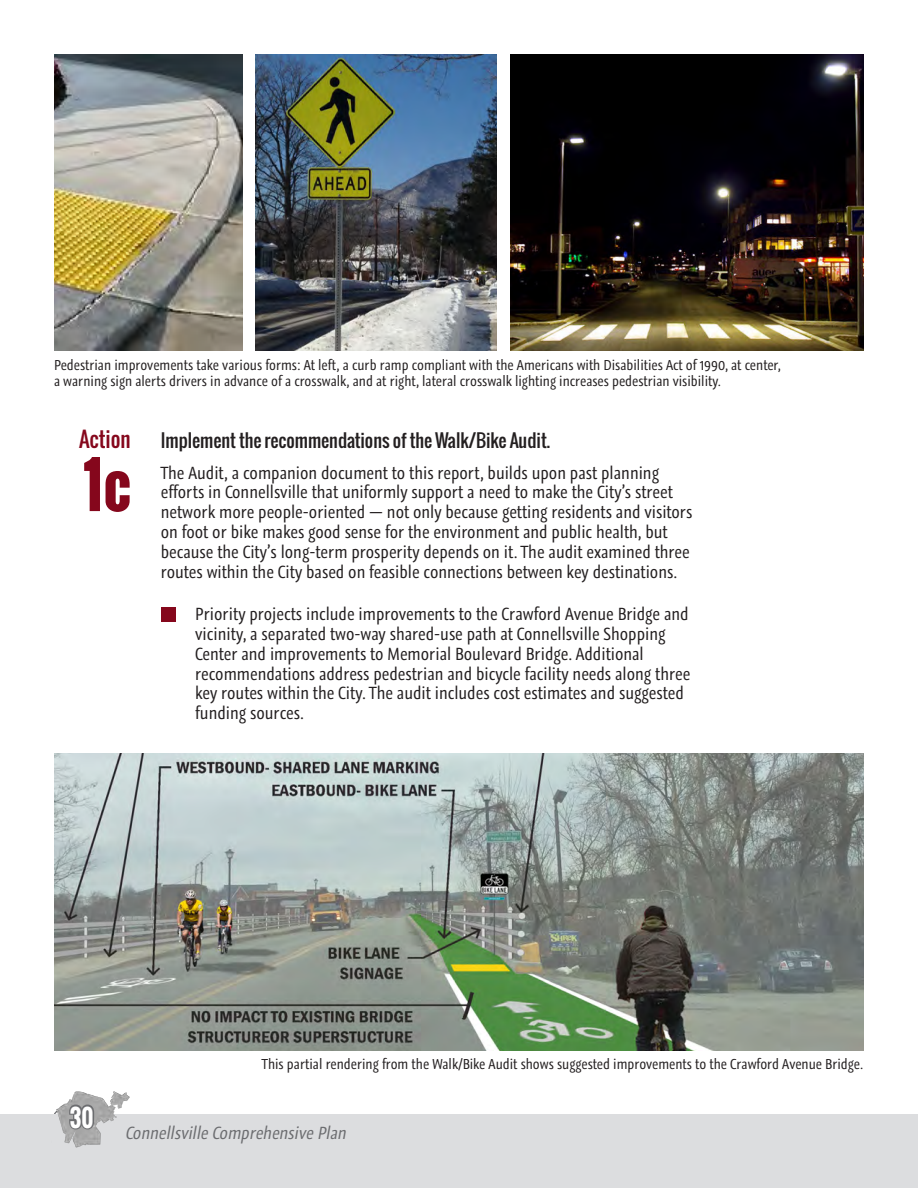
<style>
.page{position:relative;width:918px;height:1188px;background:#fff}
.page>*{position:absolute;margin:0;border:0;box-sizing:border-box;transform-origin:0 0}
.Subhead{font:700 61.5px "Oswald";color:#85071c}
.t1{font:700 24px "Oswald";color:#fff;scale:.9 1}
.Subhead-2{font:21px "Oswald";color:#85071c}
.Subhead-3{font:18px "Oswald";color:#231f20}
.Body_Text_Y_all{font:16.5px/19.8px "Graublau Web";color:#231f20}
.t2{font:italic 16.5px "Graublau Web";color:#6c6d70}
.Body_Text_Y_all-2{font:13.5px/16.2px "Graublau Web";color:#231f20}
</style>
<div class="page">
<div style="left:0;top:1115px;width:918px;height:73px;background:#dcdddf"></div>
<img style="left:39px;top:1091px;width:96px;height:57px">
<svg style="left:52px;top:1103px;width:44px;height:34px"></svg>
<img style="left:510px;top:54px;width:354px;height:297px">
<img style="left:256px;top:54px;width:241px;height:297px">
<img style="left:54px;top:54px;width:188px;height:297px">
<div style="left:162px;top:607px;width:14px;height:14px;background:#85071c"></div>
<img style="left:54px;top:753px;width:810px;height:297px">
<p class="Body_Text_Y_all-2" style="left:54px;top:356px;width:728px">Pedestrian improvements take various forms: At left, a curb ramp compliant with the Americans with Disabilities Act of 1990, at center, a warning sign alerts drivers in advance of a crosswalk, and at right, lateral crosswalk lighting increases pedestrian visibility.</p>
<p class="Subhead-2" style="left:79px;top:423px;width:53px">Action</p>
<p class="Subhead-3" style="left:161px;top:427px;width:391px">Implement the recommendations of the Walk/Bike Audit.</p>
<p class="Body_Text_Y_all" style="left:161px;top:462px;width:533px">The Audit, a companion document to this report, builds upon past planning efforts in Connellsville that uniformly support a need to make the City’s street network more people-oriented — not only because getting residents and visitors on foot or bike makes good sense for the environment and public health, but because the City’s long-term prosperity depends on it. The audit examined three routes within the City based on feasible connections between key destinations.</p>
<p class="Subhead" style="left:83px;top:439px;width:50px">1c</p>
<p class="Body_Text_Y_all" style="left:195px;top:604px;width:497px">Priority projects include improvements to the Crawford Avenue Bridge and vicinity, a separated two-way shared-use path at Connellsville Shopping Center and improvements to Memorial Boulevard Bridge. Additional recommendations address pedestrian and bicycle facility needs along three key routes within the City. The audit includes cost estimates and suggested funding sources.</p>
<h2 class="t1" style="left:54px;top:1102px;width:46px">3030</h2>
<p class="Body_Text_Y_all-2" style="left:262px;top:1056px;width:603px">This partial rendering from the Walk/Bike Audit shows suggested improvements to the Crawford Avenue Bridge.</p>
<p class="t2" style="left:125px;top:1121px;width:226px">Connellsville Comprehensive Plan</p>
</div>
